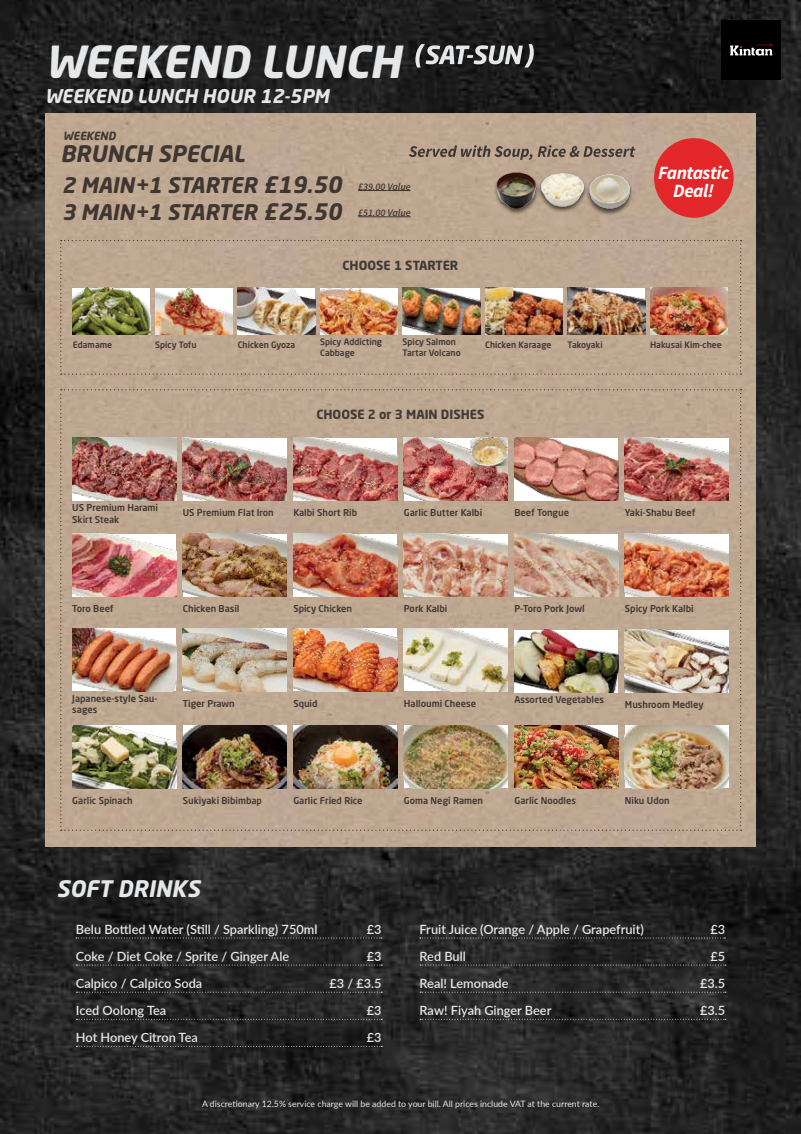
<style>
.page{position:relative;width:801px;height:1134px;background:#fff}
.page>*{position:absolute;margin:0;border:0;box-sizing:border-box;transform-origin:0 0}
.t1{font:italic 700 43.75px "Neo Sans Std";color:#e6e7e8}
.t2{font:italic 700 22.5px "Neo Sans Std";color:#3f3633}
.t3{font:italic 700 22.5px "Neo Sans Std";color:#e6e7e8}
.t4{font:italic 700 21.25px/27px "Neo Sans Std";color:#3f3632}
.t5{font:italic 700 18.75px "Neo Sans Std";color:#e6e7e8}
.t6{font:italic 700 18.75px/17.5px "Source Sans Pro";letter-spacing:-.025em;color:#fff;text-align:center}
.t7{font:600 12.75px/27px "Lato";color:#e6e7e8}
.t8{font:700 12.5px "Neo Sans Std";color:#403936}
.t9{font:italic 700 11.25px "Neo Sans Std";color:#3f3633}
.t10{font:italic 600 10px "Source Sans Pro";color:#3f3633}
.t11{font:500 9.38px/11.2px "Neo Sans Std";color:#3f3633}
.t12{font:500 8.75px/10.5px "Neo Sans Std";color:#3f3633}
.t13{font:8.75px "Lato";color:#e6e7e8}
.t14{font:500 8.75px "Neo Sans Std";letter-spacing:-.025em;color:#3f3633}
.s1{font-size:22.5px}
</style>
<div class="page">
<img style="left:0;top:0;width:801px;height:1134px">
<div style="left:45px;top:113px;width:711px;height:310px;background:#bea891"></div>
<div style="left:492px;top:172px;width:48px;height:44px;background:#bda790"></div>
<img style="left:490px;top:165px;width:55px;height:50px">
<img style="left:537px;top:166px;width:52px;height:50px">
<div style="left:585px;top:174px;width:49px;height:42px;background:#000;opacity:.6"></div>
<img style="left:587px;top:170px;width:53px;height:50px">
<div style="left:60px;top:240px;width:681px;height:135px;background:#bea891"></div>
<div style="left:45px;top:423px;width:711px;height:424px;background:#bea892"></div>
<div style="left:60px;top:389px;width:681px;height:442px;background:#bea891"></div>
<img style="left:293px;top:438px;width:104px;height:63px">
<img style="left:183px;top:438px;width:104px;height:63px">
<img style="left:625px;top:438px;width:103px;height:63px">
<img style="left:72px;top:438px;width:104px;height:63px">
<img style="left:625px;top:630px;width:103px;height:63px">
<img style="left:514px;top:630px;width:104px;height:63px">
<img style="left:514px;top:438px;width:104px;height:63px">
<img style="left:72px;top:534px;width:104px;height:63px">
<img style="left:404px;top:534px;width:104px;height:63px">
<img style="left:625px;top:534px;width:103px;height:63px">
<img style="left:514px;top:534px;width:104px;height:63px">
<img style="left:183px;top:534px;width:104px;height:63px">
<img style="left:293px;top:534px;width:104px;height:63px">
<img style="left:183px;top:628px;width:104px;height:63px">
<img style="left:72px;top:628px;width:104px;height:63px">
<img style="left:293px;top:628px;width:104px;height:63px">
<img style="left:404px;top:628px;width:104px;height:63px">
<img style="left:293px;top:725px;width:104px;height:63px">
<img style="left:72px;top:725px;width:104px;height:63px">
<img style="left:404px;top:725px;width:104px;height:63px">
<img style="left:183px;top:725px;width:104px;height:63px">
<img style="left:514px;top:725px;width:104px;height:63px">
<img style="left:625px;top:725px;width:103px;height:63px">
<img style="left:404px;top:438px;width:104px;height:63px">
<img style="left:470px;top:438px;width:38px;height:28px">
<svg style="left:409px;top:145px;width:226px;height:15px;background:#988675"></svg>
<div style="left:721px;top:20px;width:60px;height:59px;background:#000"></div>
<svg style="left:730px;top:43px;width:42px;height:13px"></svg>
<img style="left:73px;top:288px;width:77px;height:47px">
<img style="left:238px;top:288px;width:77px;height:47px">
<img style="left:485px;top:288px;width:77px;height:47px">
<img style="left:155px;top:288px;width:78px;height:47px">
<img style="left:403px;top:288px;width:77px;height:47px">
<img style="left:320px;top:288px;width:77px;height:47px">
<img style="left:567px;top:288px;width:78px;height:47px">
<img style="left:650px;top:288px;width:77px;height:47px">
<svg style="left:76px;top:937px;width:306px;height:1px"></svg>
<svg style="left:76px;top:1046px;width:306px;height:1px"></svg>
<svg style="left:76px;top:992px;width:306px;height:1px"></svg>
<svg style="left:76px;top:965px;width:306px;height:1px"></svg>
<svg style="left:76px;top:1019px;width:306px;height:1px"></svg>
<svg style="left:420px;top:937px;width:305px;height:1px"></svg>
<svg style="left:420px;top:992px;width:306px;height:1px"></svg>
<svg style="left:420px;top:965px;width:306px;height:1px"></svg>
<svg style="left:420px;top:1019px;width:306px;height:1px"></svg>
<div style="left:654px;top:138px;width:79px;height:80px;background:#e32629;border-radius:50%"></div>
<svg style="left:358px;top:190px;width:53px;height:1px"></svg>
<svg style="left:358px;top:216px;width:53px;height:1px"></svg>
<svg style="left:415px;top:44px;width:119px;height:24px;background:#6a6b6b"></svg>
<h1 class="t1" style="left:45px;top:34px;width:357px">WEEKEND LUNCH</h1>
<h3 class="t5" style="left:45px;top:84px;width:286px">WEEKEND LUNCH HOUR 12-5PM</h3>
<p class="t9" style="left:63px;top:128px;width:54px">WEEKEND</p>
<h2 class="t2" style="left:60px;top:139px;width:186px">BRUNCH SPECIAL</h2>
<h3 class="t4" style="left:62px;top:171px;width:281px">2 MAIN+1 STARTER <span class="s1">£19.50<br></span>3 MAIN+1 STARTER <span class="s1">£25.50</span></h3>
<p class="t10" style="left:358px;top:180px;width:54px">£39.00 Value</p>
<p class="t10" style="left:358px;top:206px;width:54px">£51.00 Value</p>
<h3 class="t8" style="left:342px;top:257px;width:117px">CHOOSE 1 STARTER</h3>
<h3 class="t6" style="left:658px;top:164px;width:73px">Fantastic<br>Deal!</h3>
<p class="t12" style="left:73px;top:339px;width:41px">Edamame</p>
<p class="t12" style="left:155px;top:339px;width:43px">Spicy Tofu</p>
<p class="t12" style="left:238px;top:339px;width:59px">Chicken Gyoza</p>
<p class="t12" style="left:403px;top:336px;width:55px">Spicy Salmon</p>
<p class="t12" style="left:485px;top:339px;width:68px">Chicken Karaage</p>
<p class="t12" style="left:403px;top:347px;width:60px">Tartar Volcano</p>
<p class="t12" style="left:320px;top:336px;width:63px">Spicy Addicting<br>Cabbage</p>
<p class="t14" style="left:567px;top:339px;width:37px">Takoyaki</p>
<p class="t12" style="left:650px;top:339px;width:73px">Hakusai Kim-chee</p>
<h3 class="t8" style="left:316px;top:407px;width:169px">CHOOSE 2 or 3 MAIN DISHES</h3>
<p class="t11" style="left:72px;top:502px;width:87px">US Premium Harami<br>Skirt Steak</p>
<p class="t11" style="left:183px;top:507px;width:92px">US Premium Flat Iron</p>
<p class="t11" style="left:293px;top:507px;width:65px">Kalbi Short Rib</p>
<p class="t11" style="left:625px;top:507px;width:72px">Yaki-Shabu Beef</p>
<p class="t11" style="left:514px;top:507px;width:56px">Beef Tongue</p>
<p class="t11" style="left:404px;top:507px;width:80px">Garlic Butter Kalbi</p>
<p class="t11" style="left:72px;top:603px;width:43px">Toro Beef</p>
<p class="t11" style="left:183px;top:603px;width:58px">Chicken Basil</p>
<p class="t11" style="left:293px;top:603px;width:60px">Spicy Chicken</p>
<p class="t11" style="left:404px;top:603px;width:45px">Pork Kalbi</p>
<p class="t11" style="left:514px;top:603px;width:72px">P-Toro Pork Jowl</p>
<p class="t11" style="left:625px;top:603px;width:70px">Spicy Pork Kalbi</p>
<p class="t11" style="left:72px;top:693px;width:87px">Japanese-style Sau&shy;sages</p>
<p class="t11" style="left:293px;top:698px;width:26px">Squid</p>
<p class="t11" style="left:404px;top:698px;width:74px">Halloumi Cheese</p>
<p class="t11" style="left:183px;top:698px;width:53px">Tiger Prawn</p>
<p class="t11" style="left:514px;top:694px;width:91px">Assorted Vegetables</p>
<p class="t11" style="left:625px;top:699px;width:80px">Mushroom Medley</p>
<p class="t11" style="left:72px;top:794px;width:62px">Garlic Spinach</p>
<p class="t11" style="left:183px;top:794px;width:81px">Sukiyaki Bibimbap</p>
<p class="t11" style="left:293px;top:794px;width:71px">Garlic Fried Rice</p>
<p class="t11" style="left:404px;top:794px;width:81px">Goma Negi Ramen</p>
<p class="t11" style="left:514px;top:794px;width:63px">Garlic Noodles</p>
<p class="t11" style="left:625px;top:794px;width:46px">Niku Udon</p>
<h2 class="t3" style="left:57px;top:874px;width:145px">SOFT DRINKS</h2>
<h3 class="t7" style="left:76px;top:915px;width:243px">Belu Bottled Water (Still / Sparkling) 750ml<br>Coke / Diet Coke / Sprite / Ginger Ale<br>Calpico / Calpico Soda<br>Iced Oolong Tea<br>Hot Honey Citron Tea</h3>
<h3 class="t7" style="left:329px;top:915px;width:54px;text-align:right">£3<br>£3<br>£3 / £3.5 £3<br>£3</h3>
<h3 class="t7" style="left:420px;top:915px;width:226px">Fruit Juice (Orange / Apple / Grapefruit)<br>Red Bull<br>Real! Lemonade<br>Raw! Fiyah Ginger Beer</h3>
<h3 class="t7" style="left:700px;top:915px;width:27px;text-align:right">£3 £5 £3.5 £3.5</h3>
<p class="t13" style="left:202px;top:1098px;width:399px">A discretionary 12.5% service charge will be added to your bill. All prices include VAT at the current rate.</p>
</div>
